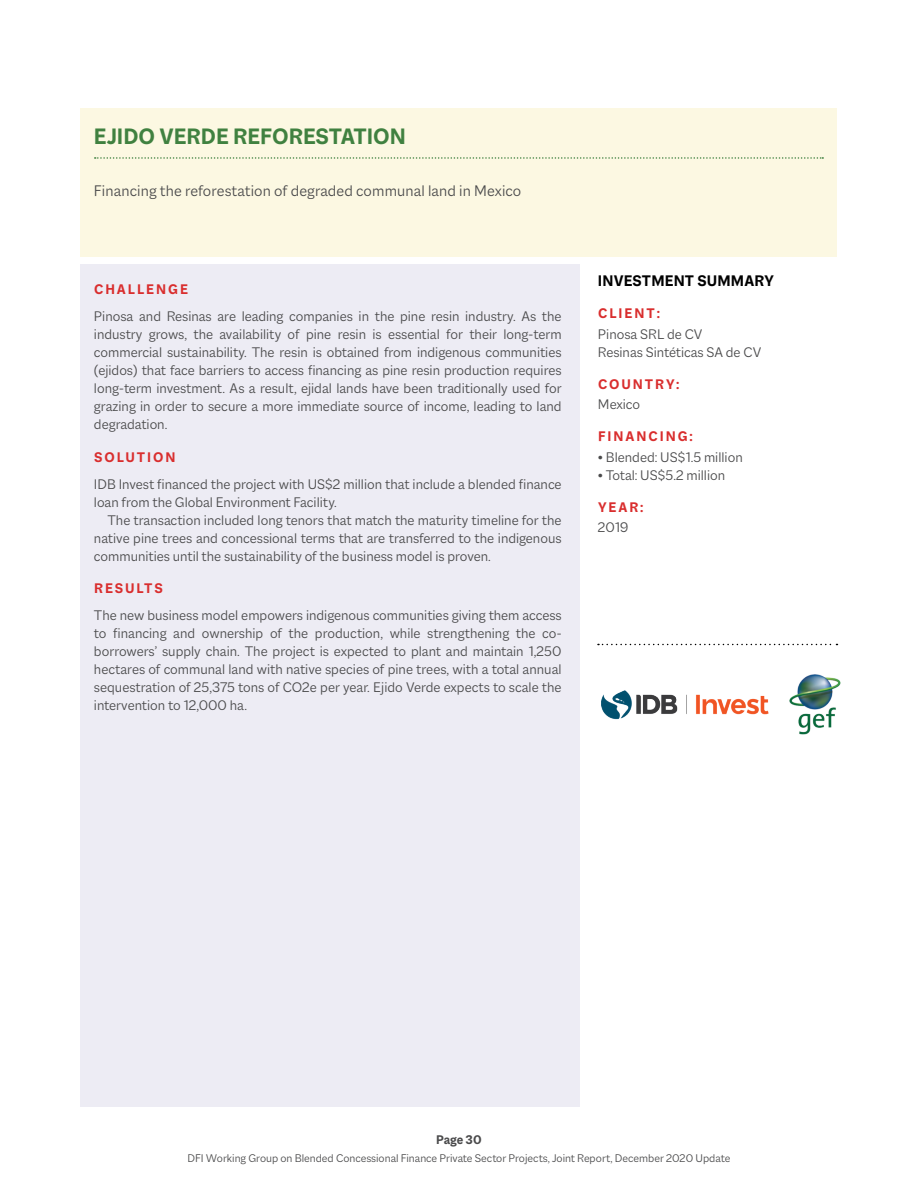
<style>
.page{position:relative;width:918px;height:1188px;background:#fff}
.page>*{position:absolute;margin:0;border:0;box-sizing:border-box;transform-origin:0 0}
.Profile_Project{font:700 24px "Macklin Sans";color:#408140}
.Body{font:300 16.5px "Macklin Sans";letter-spacing:.01em;color:#4a4a4b}
.Profile_Sub{font:700 16.5px "Macklin Sans";letter-spacing:.01em;color:#000}
.Body_1{font:300 15px/18px "Macklin Sans";color:#4a4a4b;text-align:justify}
.Callout_2{font:300 15px/18px "Macklin Sans";color:#4a4a4b;text-align:justify}
.Profile_body{font:300 15px "Macklin Sans";color:#4a4a4b}
.Callout_2-2{font:700 15px "Macklin Sans";letter-spacing:.13em;color:#d92e2e}
.t1{font:700 13.5px "Macklin Sans";letter-spacing:-.015em;color:#4a4a4b}
.t2{font:300 12px "Macklin Sans";color:#4a4a4b}
</style>
<div class="page">
<div style="left:80px;top:108px;width:756px;height:148px;background:#fcf8e2"></div>
<div style="left:80px;top:264px;width:500px;height:843px;background:#edecf4"></div>
<svg style="left:95px;top:157px;width:728px;height:2px"></svg>
<svg style="left:598px;top:644px;width:239px;height:1px"></svg>
<img style="left:789px;top:675px;width:52px;height:60px">
<img style="left:601px;top:690px;width:168px;height:30px">
<p class="Profile_Project" style="left:94px;top:122px;width:314px">EJIDO VERDE REFORESTATION</p>
<p class="Body" style="left:94px;top:181px;width:429px">Financing the reforestation of degraded communal land in Mexico</p>
<p class="Callout_2-2" style="left:94px;top:281px;width:95px">CHALLENGE</p>
<p class="Body_1" style="left:94px;top:307px;width:469px">Pinosa and Resinas are leading companies in the pine resin industry. As the industry grows, the availability of pine resin is essential for their long-term commercial sustainability. The resin is obtained from indigenous communities (ejidos) that face barriers to access financing as pine resin production requires long-term investment. As a result, ejidal lands have been traditionally used for grazing in order to secure a more immediate source of income, leading to land degradation.</p>
<p class="Callout_2-2" style="left:94px;top:448px;width:83px">SOLUTION</p>
<p class="Body_1" style="left:94px;top:475px;width:469px">IDB Invest financed the project with US$2 million that include a blended finance loan from the Global Environment Facility.</p>
<p class="Callout_2" style="left:94px;top:511px;width:469px;text-indent:14px">The transaction included long tenors that match the maturity timeline for the native pine trees and concessional terms that are transferred to the indigenous communities until the sustainability of the business model is proven.</p>
<p class="Callout_2-2" style="left:94px;top:579px;width:70px">RESULTS</p>
<p class="Body_1" style="left:94px;top:606px;width:469px">The new business model empowers indigenous communities giving them access to financing and ownership of the production, while strengthening the co&shy;borrowers’ supply chain. The project is expected to plant and maintain 1,250 hectares of communal land with native species of pine trees, with a total annual sequestration of 25,375 tons of CO2e per year. Ejido Verde expects to scale the intervention to 12,000 ha.</p>
<p class="Profile_Sub" style="left:598px;top:271px;width:177px">INVESTMENT SUMMARY</p>
<p class="Callout_2-2" style="left:598px;top:305px;width:63px">CLIENT:</p>
<p class="Profile_body" style="left:598px;top:325px;width:106px">Pinosa SRL de CV</p>
<p class="Profile_body" style="left:598px;top:343px;width:165px">Resinas Sintéticas SA de CV</p>
<p class="Callout_2-2" style="left:598px;top:375px;width:83px">COUNTRY:</p>
<p class="Profile_body" style="left:598px;top:396px;width:44px">Mexico</p>
<p class="Callout_2-2" style="left:598px;top:428px;width:96px">FINANCING:</p>
<p class="Profile_body" style="left:598px;top:448px;width:146px">• Blended: US$1.5 million</p>
<p class="Profile_body" style="left:598px;top:466px;width:129px">• Total: US$5.2 million</p>
<p class="Callout_2-2" style="left:598px;top:498px;width:47px">YEAR:</p>
<p class="Profile_body" style="left:598px;top:519px;width:32px">2019</p>
<p class="t1" style="left:436px;top:1132px;width:47px">Page 30</p>
<p class="t2" style="left:188px;top:1151px;width:544px">DFI Working Group on Blended Concessional Finance Private Sector Projects, Joint Report, December 2020 Update</p>
</div>
